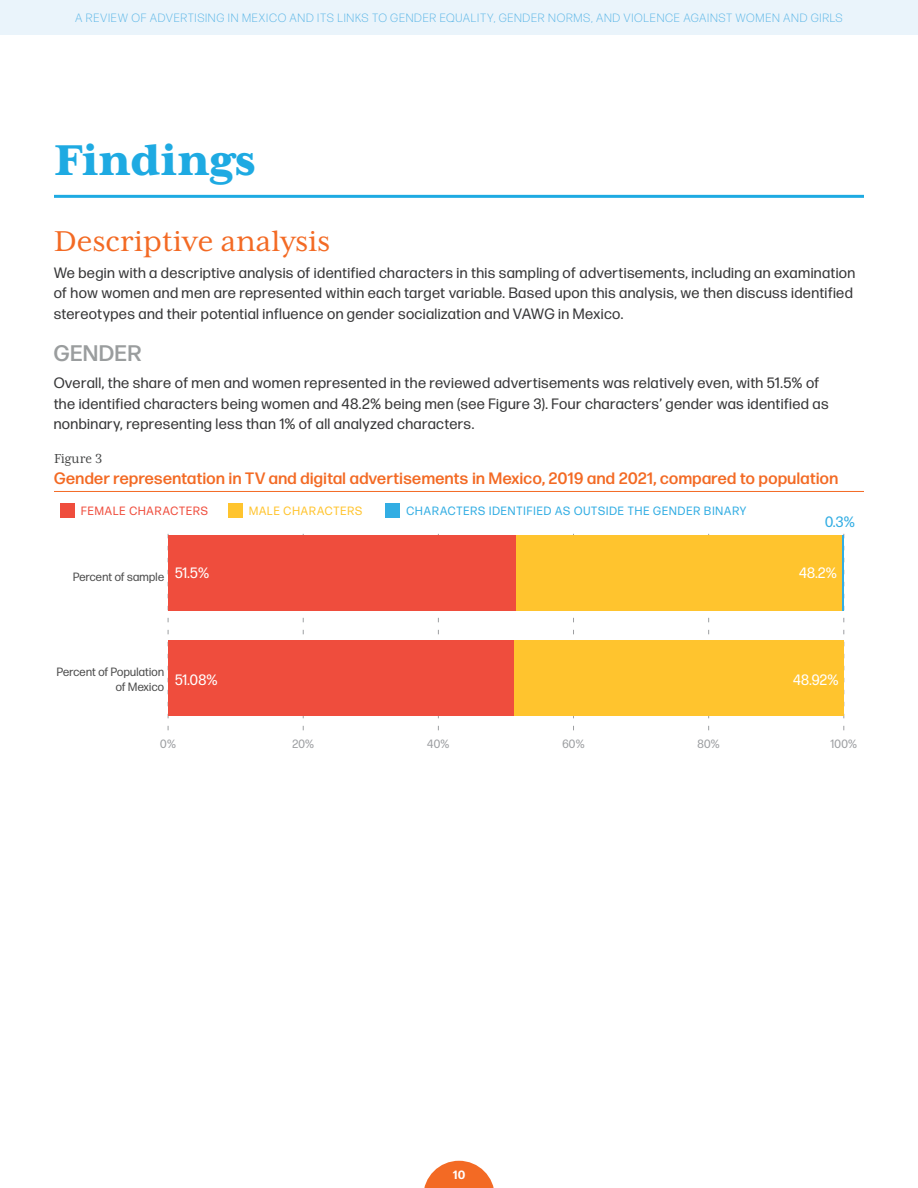
<style>
.page{position:relative;width:918px;height:1188px;background:#fff}
.page>*{position:absolute;margin:0;border:0;box-sizing:border-box;transform-origin:0 0}
.Header_1{font:800 49.5px "Mrs Eaves XL Serif OT";color:#1eaae2}
.Header_2{font:33px "Mrs Eaves XL Serif OT";color:#f36a24}
.Header_3{font:500 22.5px "Forma DJR Banner";letter-spacing:.07em;color:#9a9d9e}
.t1{font:500 16.5px "Forma DJR Deck";letter-spacing:.03em;color:#f36a24}
.Body{font:15px/20.2px "Forma DJR Banner";letter-spacing:.065em;color:#383839}
.t2{font:15px "Forma DJR Deck";color:#fff}
.t3{font:15px "Mrs Eaves XL Serif Nar OT";color:#424343}
.t4{font:15px "Forma DJR Deck";color:#32ade3}
.t5{font:300 12px "Forma DJR Banner";letter-spacing:.11em;color:#5db7e7}
.t6{font:12px/14.4px "Forma DJR Deck";letter-spacing:.02em;color:#4d4d4d;text-align:right}
.t7{font:12px "Forma DJR Deck";letter-spacing:.085em;color:#32ade3}
.t8{font:12px "Forma DJR Deck";letter-spacing:.025em;color:#9d9fa2}
.t9{font:12px "Forma DJR Deck";letter-spacing:.085em;color:#ef4d3d}
.t10{font:12px "Forma DJR Deck";letter-spacing:.085em;color:#ffc42e}
.t11{font:700 12px "Forma DJR Banner";color:#fff}
</style>
<div class="page">
<div style="left:0;top:0;width:918px;height:35px;background:#eaf4fb"></div>
<svg style="left:424px;top:1161px;width:70px;height:27px"></svg>
<hr style="left:54px;top:195px;width:810px;height:3px;background:#1eaae2">
<hr style="left:54px;top:491px;width:810px;height:1px;background:#f36a24">
<div style="left:60px;top:503px;width:15px;height:15px;background:#ef4d3d"></div>
<div style="left:228px;top:503px;width:15px;height:15px;background:#ffc42e"></div>
<div style="left:386px;top:503px;width:14px;height:15px;background:#32ade3"></div>
<svg style="left:168px;top:533px;width:1px;height:197px"></svg>
<svg style="left:303px;top:533px;width:1px;height:197px"></svg>
<svg style="left:438px;top:533px;width:1px;height:197px"></svg>
<svg style="left:573px;top:533px;width:1px;height:197px"></svg>
<svg style="left:708px;top:533px;width:1px;height:197px"></svg>
<svg style="left:843px;top:533px;width:1px;height:197px"></svg>
<hr style="left:842px;top:535px;width:2px;height:76px;background:#32ade3">
<div style="left:516px;top:535px;width:326px;height:76px;background:#ffc42e"></div>
<div style="left:513px;top:640px;width:331px;height:76px;background:#ffc42e"></div>
<div style="left:168px;top:535px;width:348px;height:76px;background:#ef4d3d"></div>
<div style="left:168px;top:640px;width:345px;height:76px;background:#ef4d3d"></div>
<p class="t5" style="left:76px;top:11px;width:768px">A REVIEW OF ADVERTISING IN MEXICO AND ITS LINKS TO GENDER EQUALITY, GENDER NORMS, AND VIOLENCE AGAINST WOMEN AND GIRLS</p>
<p class="Header_1" style="left:54px;top:135px;width:204px">Findings</p>
<p class="Header_2" style="left:54px;top:225px;width:278px">Descriptive analysis</p>
<p class="Body" style="left:54px;top:262px;width:803px">We begin with a descriptive analysis of identified characters in this sampling of advertisements, including an examination of how women and men are represented within each target variable. Based upon this analysis, we then discuss identified stereotypes and their potential influence on gender socialization and VAWG in Mexico.</p>
<p class="Header_3" style="left:54px;top:340px;width:89px">GENDER</p>
<p class="Body" style="left:54px;top:373px;width:776px">Overall, the share of men and women represented in the reviewed advertisements was relatively even, with 51.5% of the identified characters being women and 48.2% being men (see Figure 3). Four characters’ gender was identified as nonbinary, representing less than 1% of all analyzed characters.</p>
<p class="t3" style="left:54px;top:451px;width:50px">Figure 3</p>
<p class="t1" style="left:54px;top:468px;width:786px">Gender representation in TV and digital advertisements in Mexico, 2019 and 2021, compared to population</p>
<p class="t9" style="left:81px;top:503px;width:128px">FEMALE CHARACTERS</p>
<p class="t10" style="left:249px;top:503px;width:115px">MALE CHARACTERS</p>
<p class="t7" style="left:407px;top:503px;width:341px">CHARACTERS IDENTIFIED AS OUTSIDE THE GENDER BINARY</p>
<p class="t4" style="left:825px;top:512px;width:31px">0.3%</p>
<p class="t6" style="left:73px;top:569px;width:138px">Percent of sample <sup>51.5%</sup></p>
<p class="t2" style="left:799px;top:564px;width:39px">48.2%</p>
<p class="t6" style="left:57px;top:665px;width:109px">Percent of Population of Mexico</p>
<p class="t2" style="left:175px;top:670px;width:44px">51.08%</p>
<p class="t2" style="left:793px;top:670px;width:47px">48.92%</p>
<p class="t8" style="left:160px;top:737px;width:17px">0%</p>
<p class="t8" style="left:292px;top:737px;width:23px">20%</p>
<p class="t8" style="left:427px;top:737px;width:24px">40%</p>
<p class="t8" style="left:562px;top:737px;width:24px">60%</p>
<p class="t8" style="left:698px;top:737px;width:24px">80%</p>
<p class="t8" style="left:831px;top:737px;width:28px">100%</p>
<p class="t11" style="left:453px;top:1167px;width:13px">10</p>
</div>
